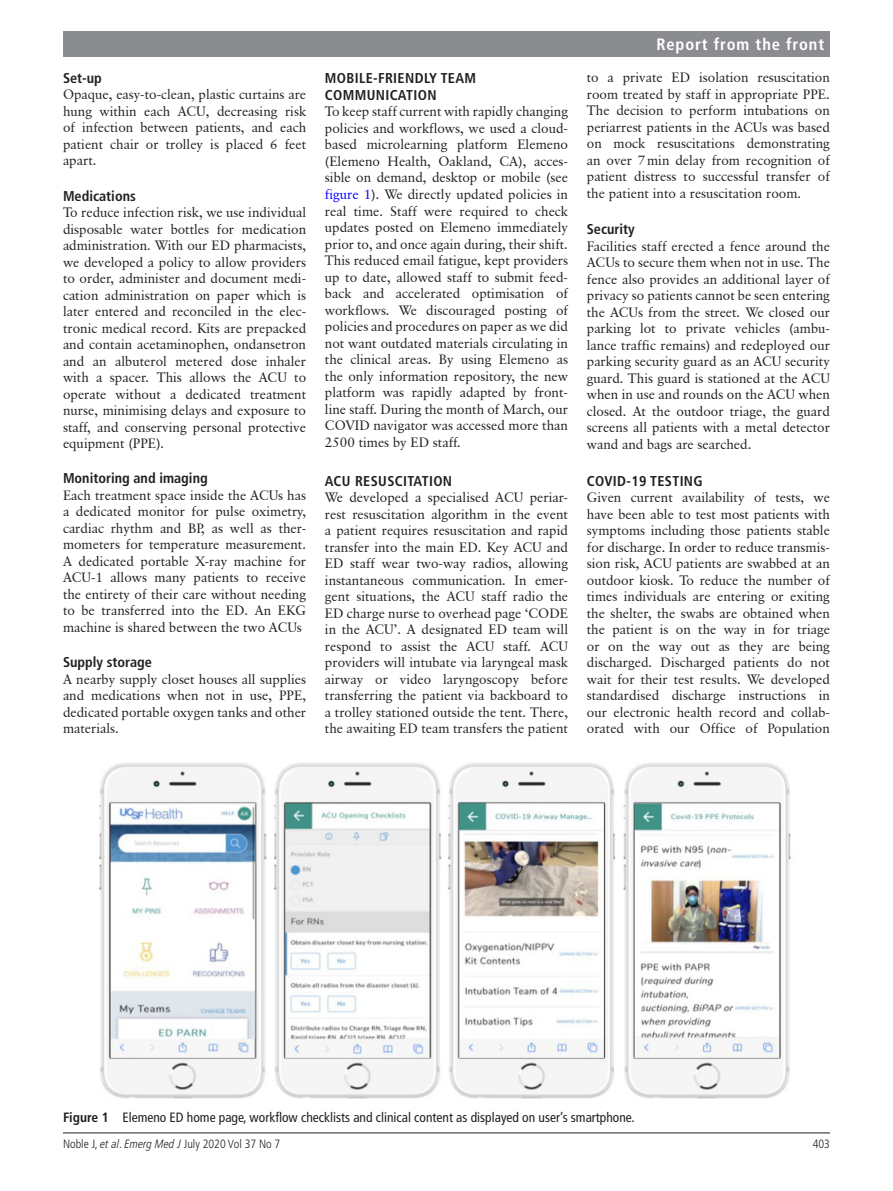
<style>
.page{position:relative;width:893px;height:1191px;background:#fff}
.page>*{position:absolute;margin:0;border:0;box-sizing:border-box;transform-origin:0 0}
.t1{font:700 condensed 16.5px "Frutiger LT Pro";letter-spacing:.055em;color:#fff}
.t2{font:700 condensed 14.25px/17.2px "Frutiger LT Pro";letter-spacing:.025em;color:#231f20}
.t3{font:700 condensed 14.25px "Frutiger LT Pro";color:#231f20}
.t4{font:13.5px/16.5px "Classical Garamond BT";color:#231f20;text-align:justify}
.t5{font:condensed 13.5px "Frutiger LT Pro";color:#231f20}
.t6{font:300 condensed 12px "Frutiger LT Pro";color:#231f20}
.s1{color:#00f}
.s2{font-weight:700}
.s3{font-style:italic}
</style>
<div class="page">
<hr style="left:63px;top:1132px;width:767px;height:1px;background:#231f20">
<div style="left:63px;top:31px;width:767px;height:25px;background:#8a8c8f"></div>
<img style="left:99px;top:763px;width:692px;height:335px">
<p class="t2" style="left:63px;top:69px;width:40px">Set-up</p>
<p class="t4" style="left:63px;top:86px;width:245px">Opaque, easy-to-clean, plastic curtains are hung within each ACU, decreasing risk of infection between patients, and each patient chair or trolley is placed 6 feet apart.</p>
<p class="t3" style="left:63px;top:187px;width:74px">Medications</p>
<p class="t4" style="left:63px;top:204px;width:245px">To reduce infection risk, we use individual disposable water bottles for medication administration. With our ED pharmacists, we developed a policy to allow providers to order, administer and document medi&shy;cation administration on paper which is later entered and reconciled in the elec&shy;tronic medical record. Kits are prepacked and contain acetaminophen, ondansetron and an albuterol metered dose inhaler with a spacer. This allows the ACU to operate without a dedicated treatment nurse, minimising delays and exposure to staff, and conserving personal protective equipment (PPE).</p>
<p class="t3" style="left:63px;top:470px;width:146px">Monitoring and imaging</p>
<p class="t4" style="left:63px;top:487px;width:245px">Each treatment space inside the ACUs has a dedicated monitor for pulse oximetry, cardiac rhythm and BP, as well as ther&shy;mometers for temperature measurement.<br>A dedicated portable X-ray machine for ACU-1 allows many patients to receive the entirety of their care without needing to be transferred into the ED. An EKG machine is shared between the two ACUs</p>
<p class="t2" style="left:63px;top:653px;width:91px">Supply storage</p>
<p class="t4" style="left:63px;top:670px;width:245px">A nearby supply closet houses all supplies and medications when not in use, PPE, dedicated portable oxygen tanks and other materials.</p>
<p class="t2" style="left:325px;top:69px;width:153px">Mobile-friendly team communication</p>
<p class="t4" style="left:325px;top:103px;width:245px">To keep staff current with rapidly changing policies and workflows, we used a cloud&shy;based microlearning platform Elemeno (Elemeno Health, Oakland, CA), acces&shy;sible on demand, desktop or mobile (see <span class="s1">figure 1</span>). We directly updated policies in real time. Staff were required to check updates posted on Elemeno immediately prior to, and once again during, their shift.<br>This reduced email fatigue, kept providers up to date, allowed staff to submit feed&shy;back and accelerated optimisation of workflows. We discouraged posting of policies and procedures on paper as we did not want outdated materials circulating in the clinical areas. By using Elemeno as the only information repository, the new platform was rapidly adapted by front&shy;line staff. During the month of March, our COVID navigator was accessed more than 2500 times by ED staff.</p>
<p class="t2" style="left:325px;top:472px;width:129px">ACU resuscitation</p>
<p class="t4" style="left:325px;top:489px;width:245px">We developed a specialised ACU periar&shy;rest resuscitation algorithm in the event a patient requires resuscitation and rapid transfer into the main ED. Key ACU and ED staff wear two-way radios, allowing instantaneous communication. In emer&shy;gent situations, the ACU staff radio the ED charge nurse to overhead page ‘CODE in the ACU’. A designated ED team will respond to assist the ACU staff. ACU providers will intubate via laryngeal mask airway or video laryngoscopy before transferring the patient via backboard to a trolley stationed outside the tent. There, the awaiting ED team transfers the patient</p>
<p class="t1" style="left:656px;top:34px;width:169px">Report from the front</p>
<p class="t4" style="left:587px;top:69px;width:245px">to a private ED isolation resuscitation room treated by staff in appropriate PPE.<br>The decision to perform intubations on periarrest patients in the ACUs was based on mock resuscitations demonstrating an over 7min delay from recognition of patient distress to successful transfer of the patient into a resuscitation room.</p>
<p class="t2" style="left:587px;top:221px;width:50px">Security</p>
<p class="t4" style="left:587px;top:238px;width:245px">Facilities staff erected a fence around the ACUs to secure them when not in use. The fence also provides an additional layer of privacy so patients cannot be seen entering the ACUs from the street. We closed our parking lot to private vehicles (ambu&shy;lance traffic remains) and redeployed our parking security guard as an ACU security guard. This guard is stationed at the ACU when in use and rounds on the ACU when closed. At the outdoor triage, the guard screens all patients with a metal detector wand and bags are searched.</p>
<p class="t2" style="left:587px;top:472px;width:117px">COVID-19 testing</p>
<p class="t4" style="left:587px;top:489px;width:245px">Given current availability of tests, we have been able to test most patients with symptoms including those patients stable for discharge. In order to reduce transmis&shy;sion risk, ACU patients are swabbed at an outdoor kiosk. To reduce the number of times individuals are entering or exiting the shelter, the swabs are obtained when the patient is on the way in for triage or on the way out as they are being discharged. Discharged patients do not wait for their test results. We developed standardised discharge instructions in our electronic health record and collab&shy;orated with our Office of Population</p>
<p class="t5" style="left:63px;top:1109px;width:573px"><span class="s2">Figure 1</span> Elemeno ED home page, workflow checklists and clinical content as displayed on user’s smartphone.</p>
<p class="t6" style="left:63px;top:1136px;width:219px">Noble J, <span class="s3">et al</span>. <span class="s3">Emerg Med J</span> July 2020 Vol 37 No 7</p>
<p class="t6" style="left:813px;top:1136px;width:19px">403</p>
</div>
